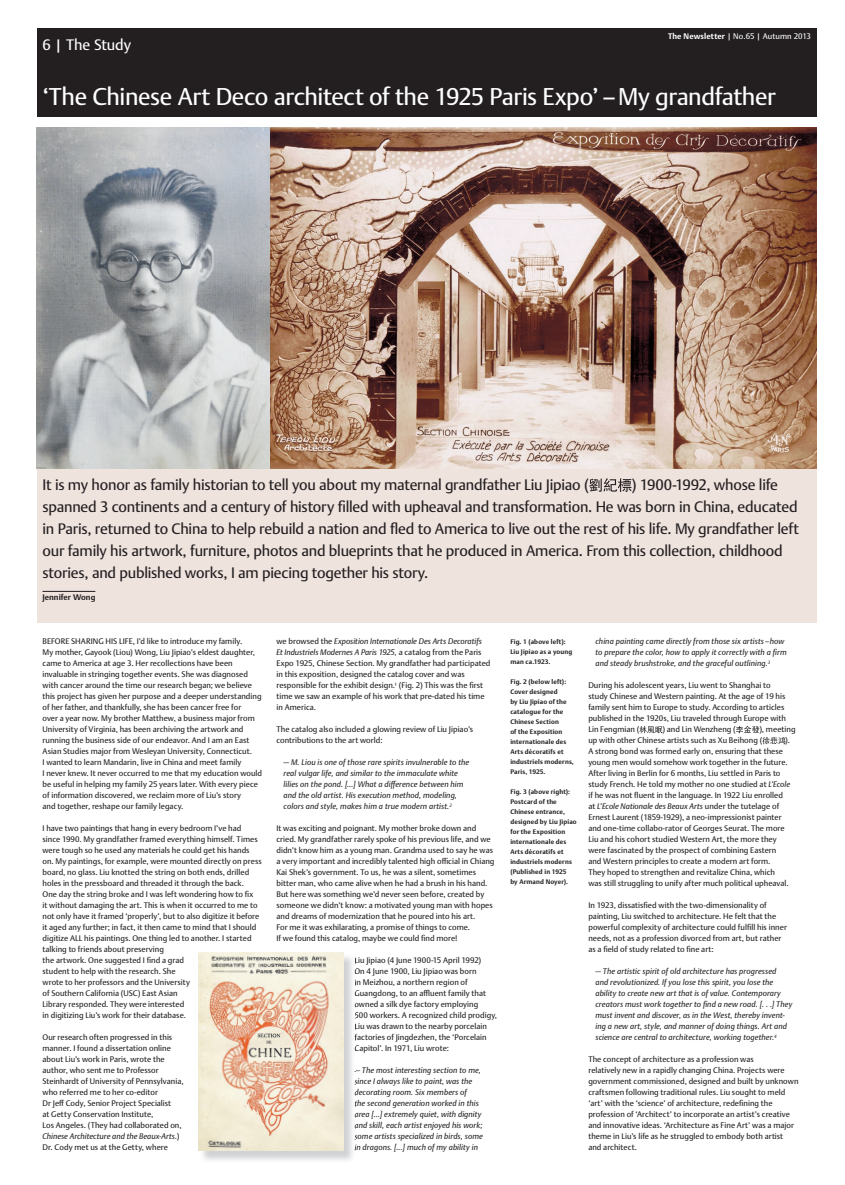
<style>
.page{position:relative;width:845px;height:1185px;background:#fff}
.page>*{position:absolute;margin:0;border:0;box-sizing:border-box;transform-origin:0 0}
.t1{font:24px "DTL Argo TPRO";letter-spacing:-.02em;color:#fff}
.t2{font:15px/22px "DTL Argo TPRO";letter-spacing:-.015em;color:#231f20}
.t3{font:15px "DTL Argo TPRO";letter-spacing:-.005em;color:#fff}
.t4{font:8px/11px "DTL Argo TPRO";letter-spacing:.005em;color:#231f20}
.t5{font:italic 8px/11px "DTL Argo TPRO";letter-spacing:.01em;color:#231f20}
.t6{font:8px "DTL Argo TPRO";letter-spacing:.01em;color:#fff}
.t7{font:700 8px "DTL Argo TPRO";letter-spacing:.005em;color:#231f20}
.t8{font:700 6.5px/10px "DTL Argo TPRO";letter-spacing:.02em;color:#231f20}
.s1{font-weight:700}
.s2{font-style:italic}
</style>
<div class="page">
<div style="left:37px;top:468px;width:779px;height:154px;background:#efe3de"></div>
<div style="left:37px;top:28px;width:779px;height:88px;background:#231f20"></div>
<img style="left:37px;top:127px;width:779px;height:341px">
<hr style="left:43px;top:591px;width:52px;height:1px;background:#231f20">
<svg style="left:589px;top:478px;width:42px;height:14px"></svg>
<svg style="left:639px;top:726px;width:23px;height:7px"></svg>
<svg style="left:736px;top:726px;width:49px;height:18px"></svg>
<img style="left:200px;top:954px;width:152px;height:207px">
<svg style="left:354px;top:957px;width:2px;height:94px"></svg>
<svg style="left:354px;top:1071px;width:2px;height:80px"></svg>
<img style="left:198px;top:952px;width:145px;height:198px">
<h2 class="t3" style="left:43px;top:36px;width:90px">6 | The Study</h2>
<p class="t6" style="left:668px;top:32px;width:144px"><span class="s1">The Newsletter</span> | No.65 | Autumn 2013</p>
<h1 class="t1" style="left:43px;top:83px;width:735px">‘The Chinese Art Deco architect of the 1925 Paris Expo’ – My grandfather</h1>
<p class="t2" style="left:43px;top:474px;width:758px;text-indent:589px">) 1900-1992, whose life spanned 3 continents and a century of history filled with upheaval and transformation. He was born in China, educated in Paris, returned to China to help rebuild a nation and fled to America to live out the rest of his life. My grandfather left our family his artwork, furniture, photos and blueprints that he produced in America. From this collection, childhood stories, and published works, I am piecing together his story.</p>
<p class="t7" style="left:43px;top:593px;width:54px">Jennifer Wong</p>
<p class="t5" style="left:595px;top:636px;width:193px">china painting came directly from those six artists – how to prepare the color, how to apply it correctly with a firm and steady brushstroke, and the graceful outlining.<sup>3</sup></p>
<p class="t4" style="left:588px;top:680px;width:199px">During his adolescent years, Liu went to Shanghai to study Chinese and Western painting. At the age of 19 his family sent him to Europe to study. According to articles published in the 1920s, Liu traveled through Europe with Lin Fengmian (</p>
<h2 class="t2" style="left:43px;top:474px;width:548px">It is my honor as family historian to tell you about my maternal grandfather Liu Jipiao (</h2>
<p class="t4" style="left:43px;top:636px;width:221px">BEFORE SHARING HIS LIFE, I’d like to introduce my family.<br>My mother, Gayook (Liou) Wong, Liu Jipiao’s eldest daughter, came to America at age 3. Her recollections have been invaluable in stringing together events. She was diagnosed with cancer around the time our research began; we believe this project has given her purpose and a deeper understanding of her father, and thankfully, she has been cancer free for<br>over a year now. My brother Matthew, a business major from University of Virginia, has been archiving the artwork and running the business side of our endeavor. And I am an East Asian Studies major from Wesleyan University, Connecticut.<br>I wanted to learn Mandarin, live in China and meet family<br>I never knew. It never occurred to me that my education would be useful in helping my family 25 years later. With every piece of information discovered, we reclaim more of Liu’s story<br>and together, reshape our family legacy.</p>
<p class="t4" style="left:43px;top:823px;width:221px">I have two paintings that hang in every bedroom I’ve had<br>since 1990. My grandfather framed everything himself. Times were tough so he used any materials he could get his hands on. My paintings, for example, were mounted directly on press board, no glass. Liu knotted the string on both ends, drilled holes in the pressboard and threaded it through the back.<br>One day the string broke and I was left wondering how to fix<br>it without damaging the art. This is when it occurred to me to not only have it framed ‘properly’, but to also digitize it before it aged any further; in fact, it then came to mind that I should digitize ALL his paintings. One thing led to another. I started talking to friends about preserving<br>the artwork. One suggested I find a grad<br>student to help with the research. She<br>wrote to her professors and the University<br>of Southern California (USC) East Asian<br>Library responded. They were interested<br>in digitizing Liu’s work for their database.</p>
<p class="t4" style="left:43px;top:1032px;width:143px">Our research often progressed in this manner. I found a dissertation online about Liu’s work in Paris, wrote the author, who sent me to Professor Steinhardt of University of Pennsylvania, who referred me to her co-editor<br>Dr Jeff Cody, Senior Project Specialist<br>at Getty Conservation Institute,<br>Los Angeles. (They had collaborated on, <span class="s2">Chinese Architecture and the Beaux-Arts.</span>)<br>Dr. Cody met us at the Getty, where</p>
<p class="t4" style="left:276px;top:636px;width:216px">we browsed the <span class="s2">Exposition Internationale Des Arts Decoratifs<br>Et Industriels Modernes A Paris 1925,</span> a catalog from the Paris Expo 1925, Chinese Section. My grandfather had participated in this exposition, designed the catalog cover and was responsible for the exhibit design.<sup>1</sup> (Fig. 2) This was the first time we saw an example of his work that pre-dated his time in America.</p>
<p class="t4" style="left:276px;top:724px;width:198px">The catalog also included a glowing review of Liu Jipiao’s contributions to the art world:</p>
<p class="t5" style="left:283px;top:757px;width:187px">— M. Liou is one of those rare spirits invulnerable to the real vulgar life, and similar to the immaculate white lilies on the pond. […] What a difference between him and the old artist. His execution method, modeling, colors and style, makes him a true modern artist.<sup>2</sup></p>
<p class="t4" style="left:276px;top:823px;width:219px">It was exciting and poignant. My mother broke down and cried. My grandfather rarely spoke of his previous life, and we didn’t know him as a young man. Grandma used to say he was a very important and incredibly talented high official in Chiang Kai Shek’s government. To us, he was a silent, sometimes bitter man, who came alive when he had a brush in his hand.<br>But here was something we’d never seen before, created by someone we didn’t know: a motivated young man with hopes and dreams of modernization that he poured into his art.<br>For me it was exhilarating, a promise of things to come.<br>If we found this catalog, maybe we could find more!</p>
<p class="t4" style="left:354px;top:955px;width:144px">Liu Jipiao (4 June 1900-15 April 1992)<br>On 4 June 1900, Liu Jipiao was born<br>in Meizhou, a northern region of Guangdong, to an affluent family that owned a silk dye factory employing<br>500 workers. A recognized child prodigy, Liu was drawn to the nearby porcelain factories of Jingdezhen, the ‘Porcelain Capitol’. In 1971, Liu wrote:</p>
<p class="t5" style="left:354px;top:1065px;width:130px">— The most interesting section to me, since I always like to paint, was the decorating room. Six members of<br>the second generation worked in this area […] extremely quiet, with dignity and skill, each artist enjoyed his work; some artists specialized in birds, some in dragons. […] much of my ability in</p>
<p class="t8" style="left:510px;top:637px;width:63px">Fig. 1 (above left):<br>Liu Jipiao as a young man ca.1923.</p>
<p class="t8" style="left:510px;top:677px;width:65px">Fig. 2 (below left):<br>Cover designed<br>by Liu Jipiao of the catalogue for the<br>Chinese Section<br>of the Exposition internationale des<br>Arts décoratifs et industriels moderns,<br>Paris, 1925.</p>
<p class="t8" style="left:510px;top:787px;width:68px">Fig. 3 (above right):<br>Postcard of the<br>Chinese entrance, designed by Liu Jipiao for the Exposition internationale des<br>Arts décoratifs et industriels moderns (Published in 1925<br>by Armand Noyer).</p>
<p class="t4" style="left:588px;top:724px;width:209px;text-indent:171px">), meeting up with other Chinese artists such as Xu Beihong (</p>
<p class="t4" style="left:662px;top:724px;width:75px">) and Lin Wenzheng (</p>
<p class="t4" style="left:785px;top:735px;width:6px">).</p>
<p class="t4" style="left:588px;top:746px;width:203px">A strong bond was formed early on, ensuring that these young men would somehow work together in the future.<br>After living in Berlin for 6 months, Liu settled in Paris to study French. He told my mother no one studied at <span class="s2">L’Ecole </span>if he was not fluent in the language. In 1922 Liu enrolled at <span class="s2">L’Ecole Nationale des Beaux Arts</span> under the tutelage of Ernest Laurent (1859-1929), a neo-impressionist painter and one-time collabo-rator of Georges Seurat. The more Liu and his cohort studied Western Art, the more they were fascinated by the prospect of combining Eastern and Western principles to create a modern art form.<br>They hoped to strengthen and revitalize China, which was still struggling to unify after much political upheaval.</p>
<p class="t4" style="left:588px;top:900px;width:200px">In 1923, dissatisfied with the two-dimensionality of painting, Liu switched to architecture. He felt that the powerful complexity of architecture could fulfill his inner needs, not as a profession divorced from art, but rather as a field of study related to fine art:</p>
<p class="t5" style="left:595px;top:966px;width:198px">— The artistic spirit of old architecture has progressed<br>and revolutionized. If you lose this spirit, you lose the ability to create new art that is of value. Contemporary creators must work together to find a new road. [. . .] They must invent and discover, as in the West, thereby invent&shy;ing a new art, style, and manner of doing things. Art and science are central to architecture, working together.<sup>4</sup></p>
<p class="t4" style="left:588px;top:1054px;width:212px">The concept of architecture as a profession was<br>relatively new in a rapidly changing China. Projects were government commissioned, designed and built by unknown craftsmen following traditional rules. Liu sought to meld ‘art’ with the ‘science’ of architecture, redefining the profession of ‘Architect’ to incorporate an artist’s creative and innovative ideas. ‘Architecture as Fine Art’ was a major theme in Liu’s life as he struggled to embody both artist<br>and architect.</p>
</div>
